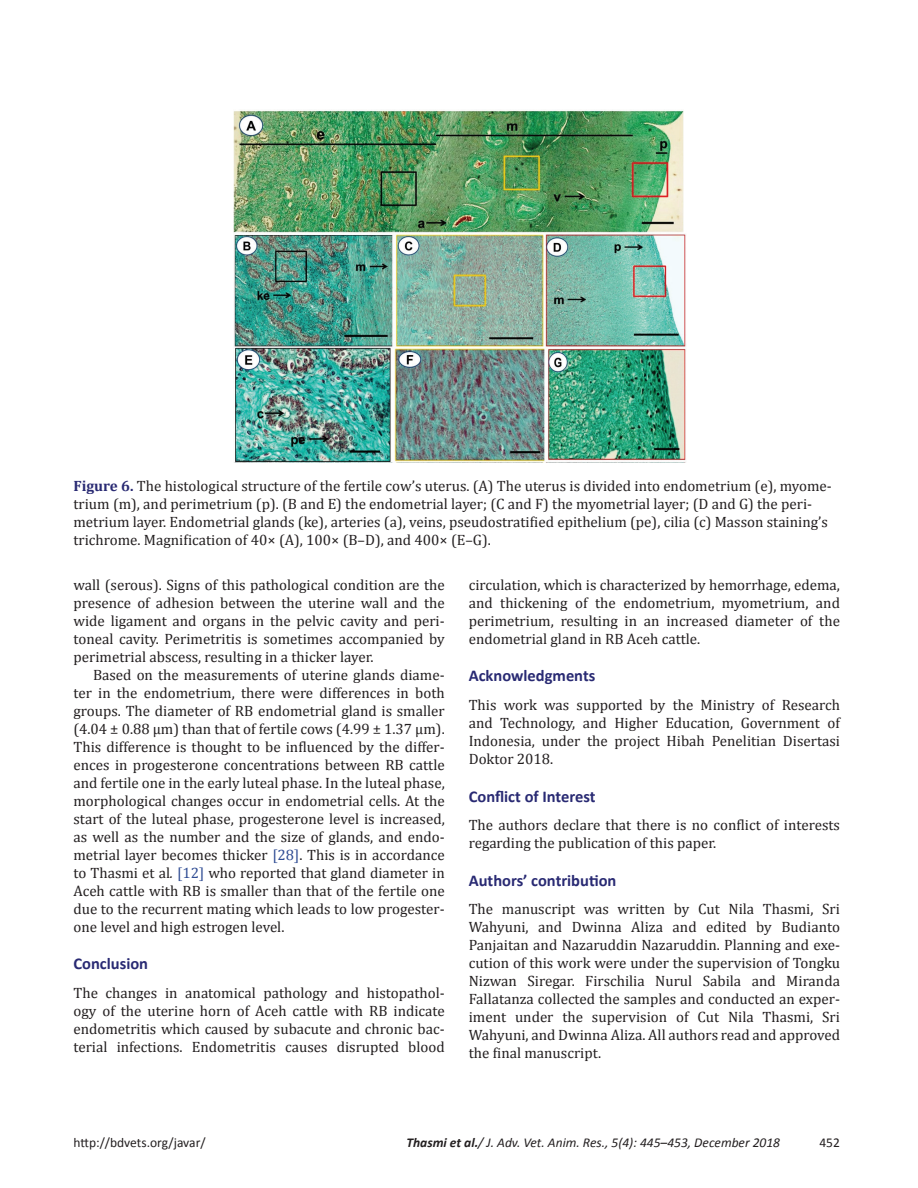
<style>
.page{position:relative;width:918px;height:1188px;background:#fff}
.page>*{position:absolute;margin:0;border:0;box-sizing:border-box;transform-origin:0 0}
.Head_A{font:700 16.5px "Calibri";color:#292a73}
.Para_Indent{font:15px/18px "Cambria";color:#231f20;text-align:justify}
.Para_1st{font:15px/18px "Cambria";color:#231f20;text-align:justify}
.t1{font:italic 13.5px "Calibri";color:#231f20}
.t2{font:13.5px "Calibri";color:#231f20}
.s1{font-weight:700;color:#292a73}
.s2{color:#304d94}
.s3{font-style:italic}
.s4{font-weight:700}
</style>
<div class="page">
<img style="left:233px;top:110px;width:453px;height:352px">
<p class="Para_Indent" style="left:74px;top:477px;width:760px;text-align:left"><span class="s1">Figure 6.</span> The histological structure of the fertile cow’s uterus. (A) The uterus is divided into endometrium (e), myome&shy;trium (m), and perimetrium (p). (B and E) the endometrial layer; (C and F) the myometrial layer; (D and G) the peri&shy;metrium layer. Endometrial glands (ke), arteries (a), veins, pseudostratified epithelium (pe), cilia (c) Masson staining’s trichrome. Magnification of 40× (A), 100× (B–D), and 400× (E–G).</p>
<p class="Para_Indent" style="left:74px;top:575px;width:373px">wall (serous). Signs of this pathological condition are the presence of adhesion between the uterine wall and the wide ligament and organs in the pelvic cavity and peri&shy;toneal cavity. Perimetritis is sometimes accompanied by perimetrial abscess, resulting in a thicker layer.</p>
<p class="Para_Indent" style="left:74px;top:665px;width:373px;text-indent:20px">Based on the measurements of uterine glands diame&shy;ter in the endometrium, there were differences in both groups. The diameter of RB endometrial gland is smaller (4.04 ± 0.88 μm) than that of fertile cows (4.99 ± 1.37 μm).<br>This difference is thought to be influenced by the differ&shy;ences in progesterone concentrations between RB cattle and fertile one in the early luteal phase. In the luteal phase, morphological changes occur in endometrial cells. At the start of the luteal phase, progesterone level is increased, as well as the number and the size of glands, and endo&shy;metrial layer becomes thicker <span class="s2">[28]</span>. This is in accordance to Thasmi et al<span class="s3">.</span> <span class="s2">[12]</span> who reported that gland diameter in Aceh cattle with RB is smaller than that of the fertile one due to the recurrent mating which leads to low progester&shy;one level and high estrogen level.</p>
<p class="Head_A" style="left:74px;top:954px;width:76px">Conclusion</p>
<p class="Para_1st" style="left:74px;top:984px;width:373px">The changes in anatomical pathology and histopathol&shy;ogy of the uterine horn of Aceh cattle with RB indicate endometritis which caused by subacute and chronic bac&shy;terial infections. Endometritis causes disrupted blood</p>
<p class="Para_1st" style="left:469px;top:575px;width:373px">circulation, which is characterized by hemorrhage, edema, and thickening of the endometrium, myometrium, and perimetrium, resulting in an increased diameter of the endometrial gland in RB Aceh cattle.</p>
<p class="Head_A" style="left:469px;top:666px;width:128px">Acknowledgments</p>
<p class="Para_1st" style="left:469px;top:696px;width:373px">This work was supported by the Ministry of Research and Technology, and Higher Education, Government of Indonesia, under the project Hibah Penelitian Disertasi Doktor 2018.</p>
<p class="Head_A" style="left:469px;top:786px;width:128px">Conflict of Interest</p>
<p class="Para_1st" style="left:469px;top:816px;width:373px">The authors declare that there is no conflict of interests regarding the publication of this paper.</p>
<p class="Head_A" style="left:469px;top:870px;width:149px">Authors’ contribution</p>
<p class="Para_1st" style="left:469px;top:900px;width:373px">The manuscript was written by Cut Nila Thasmi, Sri Wahyuni, and Dwinna Aliza and edited by Budianto Panjaitan and Nazaruddin Nazaruddin. Planning and exe&shy;cution of this work were under the supervision of Tongku Nizwan Siregar. Firschilia Nurul Sabila and Miranda Fallatanza collected the samples and conducted an exper&shy;iment under the supervision of Cut Nila Thasmi, Sri Wahyuni, and Dwinna Aliza. All authors read and approved the final manuscript.</p>
<p class="t2" style="left:74px;top:1134px;width:134px">http://bdvets.org/javar/</p>
<p class="t1" style="left:406px;top:1134px;width:375px"><span class="s4">Thasmi et al.</span>/ J. Adv. Vet. Anim. Res., 5(4): 445–453, December 2018</p>
<p class="t2" style="left:819px;top:1134px;width:22px">452</p>
</div>
